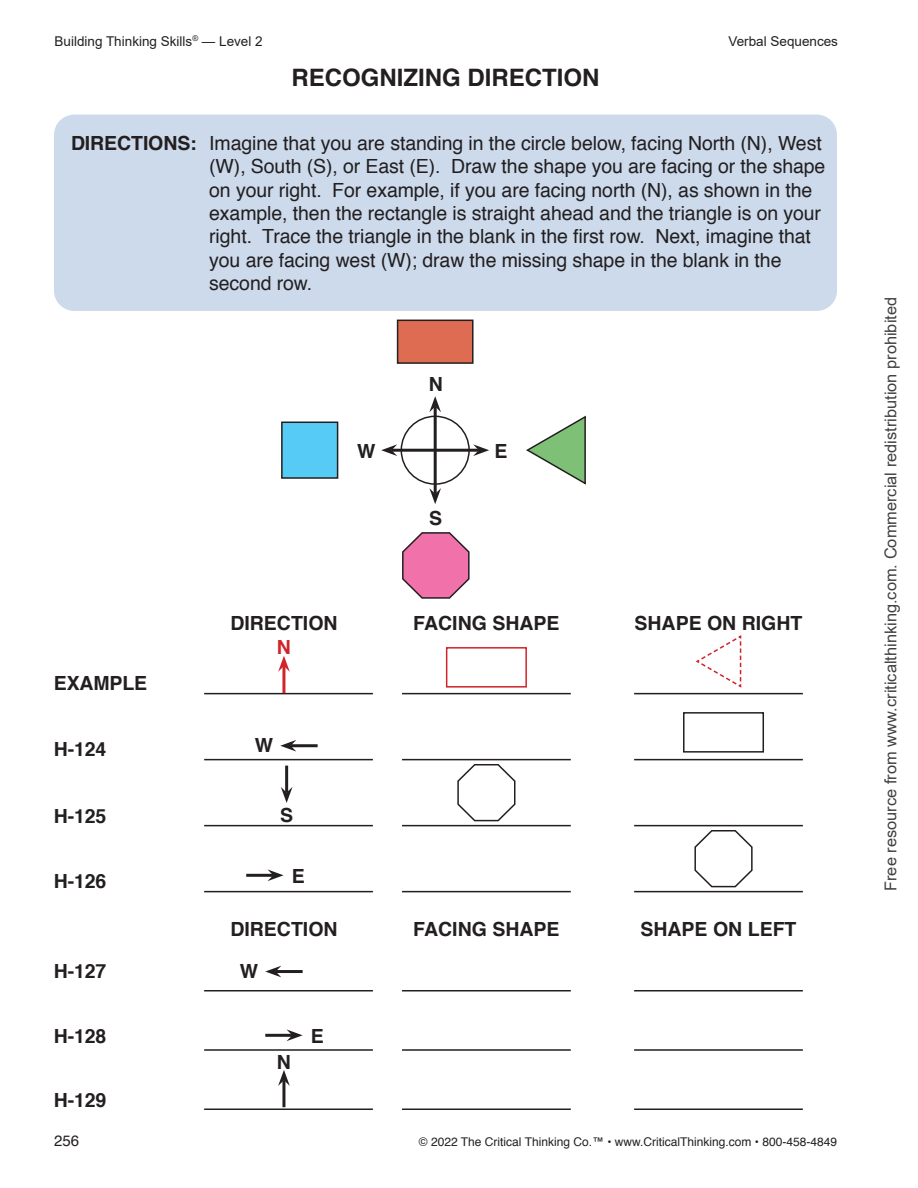
<style>
.page{position:relative;width:918px;height:1188px;background:#fff}
.page>*{position:absolute;margin:0;border:0;box-sizing:border-box;transform-origin:0 0}
.t1{font:700 24px "Helvetica";color:#231f20}
.t2{font:19.5px/23.4px "Helvetica";letter-spacing:-.005em;color:#231f20}
.t3{font:700 19.5px "Helvetica";color:#231f20}
.t4{font:700 19.5px "Helvetica";color:#d1232a}
.t5{font:16.35px "Arial";color:rgb(0 0 0/.75)}
.t6{font:15px "Helvetica";color:#231f20}
.t7{font:13.5px "Arial";color:#231f20}
.t8{font:12px "Helvetica";color:#231f20}
.s1{font-weight:700}
</style>
<div class="page">
<hr style="left:204px;top:693px;width:169px;height:1px;background:#231f20">
<hr style="left:204px;top:759px;width:169px;height:1px;background:#231f20">
<hr style="left:204px;top:825px;width:169px;height:1px;background:#231f20">
<hr style="left:204px;top:891px;width:169px;height:1px;background:#231f20">
<hr style="left:204px;top:990px;width:169px;height:2px;background:#231f20">
<hr style="left:204px;top:1049px;width:169px;height:2px;background:#231f20">
<hr style="left:204px;top:1108px;width:169px;height:2px;background:#231f20">
<hr style="left:402px;top:693px;width:169px;height:1px;background:#231f20">
<hr style="left:402px;top:759px;width:169px;height:1px;background:#231f20">
<hr style="left:402px;top:825px;width:169px;height:1px;background:#231f20">
<hr style="left:402px;top:891px;width:169px;height:1px;background:#231f20">
<hr style="left:402px;top:990px;width:169px;height:2px;background:#231f20">
<hr style="left:402px;top:1049px;width:169px;height:2px;background:#231f20">
<hr style="left:402px;top:1108px;width:169px;height:2px;background:#231f20">
<hr style="left:634px;top:693px;width:169px;height:1px;background:#231f20">
<hr style="left:634px;top:759px;width:169px;height:1px;background:#231f20">
<hr style="left:634px;top:825px;width:169px;height:1px;background:#231f20">
<hr style="left:634px;top:891px;width:169px;height:1px;background:#231f20">
<hr style="left:634px;top:990px;width:169px;height:2px;background:#231f20">
<hr style="left:634px;top:1049px;width:169px;height:2px;background:#231f20">
<hr style="left:634px;top:1108px;width:169px;height:2px;background:#231f20">
<div style="left:54px;top:115px;width:783px;height:196px;background:#ccdaeb;border-radius:20px"></div>
<hr style="left:392px;top:449px;width:87px;height:3px;background:#231f20">
<svg style="left:473px;top:444px;width:16px;height:12px"></svg>
<svg style="left:381px;top:444px;width:16px;height:12px"></svg>
<div style="left:398px;top:320px;width:75px;height:43px;background:#dd6c53"></div>
<div style="left:397px;top:320px;width:77px;height:44px;border:2px solid #231f20"></div>
<div style="left:446px;top:647px;width:81px;height:41px;border:2px solid #d1232a"></div>
<div style="left:683px;top:712px;width:81px;height:41px;border:2px solid #231f20"></div>
<div style="left:282px;top:422px;width:56px;height:56px;background:#56cbf5"></div>
<div style="left:281px;top:422px;width:57px;height:57px;border:2px solid #231f20"></div>
<svg style="left:526px;top:415px;width:60px;height:70px"></svg>
<svg style="left:695px;top:635px;width:47px;height:53px"></svg>
<hr style="left:434px;top:407px;width:3px;height:87px;background:#231f20">
<svg style="left:429px;top:488px;width:12px;height:16px"></svg>
<svg style="left:429px;top:396px;width:12px;height:16px"></svg>
<svg style="left:402px;top:532px;width:68px;height:67px"></svg>
<svg style="left:457px;top:764px;width:59px;height:58px"></svg>
<svg style="left:694px;top:830px;width:59px;height:58px"></svg>
<div style="left:401px;top:416px;width:69px;height:69px;border:2px solid #231f20;border-radius:50%"></div>
<hr style="left:282px;top:666px;width:3px;height:27px;background:#d1232a">
<svg style="left:278px;top:656px;width:12px;height:16px"></svg>
<hr style="left:282px;top:1080px;width:3px;height:27px;background:#231f20">
<svg style="left:278px;top:1070px;width:12px;height:16px"></svg>
<hr style="left:285px;top:766px;width:3px;height:27px;background:#231f20">
<svg style="left:281px;top:787px;width:12px;height:16px"></svg>
<hr style="left:276px;top:970px;width:27px;height:3px;background:#231f20">
<svg style="left:265px;top:966px;width:16px;height:11px"></svg>
<hr style="left:291px;top:744px;width:27px;height:3px;background:#231f20">
<svg style="left:280px;top:740px;width:16px;height:12px"></svg>
<hr style="left:265px;top:1034px;width:27px;height:3px;background:#231f20">
<svg style="left:287px;top:1029px;width:16px;height:12px"></svg>
<hr style="left:246px;top:874px;width:27px;height:3px;background:#231f20">
<svg style="left:268px;top:869px;width:16px;height:12px"></svg>
<p class="t7" style="left:55px;top:32px;width:210px">Building Thinking Skills<sup>®</sup> — Level 2</p>
<p class="t7" style="left:728px;top:32px;width:111px">Verbal Sequences</p>
<p class="t1" style="left:291px;top:61px;width:310px">RECOGNIZING DIRECTION</p>
<p class="t2" style="left:209px;top:133px;width:618px;text-indent:-138px"><span class="s1">DIRECTIONS:</span> Imagine that you are standing in the circle below, facing North (N), West (W), South (S), or East (E). Draw the shape you are facing or the shape on your right. For example, if you are facing north (N), as shown in the example, then the rectangle is straight ahead and the triangle is on your right. Trace the triangle in the blank in the first row. Next, imagine that you are facing west (W); draw the missing shape in the blank in the second row.</p>
<p class="t3" style="left:429px;top:370px;width:16px">N</p>
<p class="t3" style="left:357px;top:438px;width:20px">W</p>
<p class="t3" style="left:494px;top:438px;width:15px">E</p>
<p class="t3" style="left:429px;top:505px;width:15px">S</p>
<p class="t3" style="left:230px;top:610px;width:109px">DIRECTION</p>
<p class="t3" style="left:413px;top:610px;width:148px">FACING SHAPE</p>
<p class="t3" style="left:635px;top:610px;width:169px">SHAPE ON RIGHT</p>
<p class="t4" style="left:277px;top:634px;width:16px">N</p>
<p class="t3" style="left:54px;top:670px;width:95px">EXAMPLE</p>
<p class="t3" style="left:54px;top:736px;width:54px">H-124</p>
<p class="t3" style="left:255px;top:732px;width:20px">W</p>
<p class="t3" style="left:54px;top:803px;width:54px">H-125</p>
<p class="t3" style="left:280px;top:801px;width:15px">S</p>
<p class="t3" style="left:54px;top:868px;width:54px">H-126</p>
<p class="t3" style="left:292px;top:862px;width:15px">E</p>
<p class="t3" style="left:230px;top:916px;width:109px">DIRECTION</p>
<p class="t3" style="left:413px;top:916px;width:148px">FACING SHAPE</p>
<p class="t3" style="left:640px;top:916px;width:158px">SHAPE ON LEFT</p>
<p class="t3" style="left:54px;top:958px;width:54px">H-127</p>
<p class="t3" style="left:240px;top:958px;width:20px">W</p>
<p class="t3" style="left:54px;top:1023px;width:54px">H-128</p>
<p class="t3" style="left:311px;top:1022px;width:15px">E</p>
<p class="t3" style="left:277px;top:1049px;width:16px">N</p>
<p class="t3" style="left:54px;top:1086px;width:54px">H-129</p>
<p class="t6" style="left:54px;top:1131px;width:27px">256</p>
<p class="t8" style="left:419px;top:1134px;width:420px">© 2022 The Critical Thinking Co.™ • www.CriticalThinking.com • 800-458-4849</p>
<p class="t5" style="left:880px;top:891px;width:595px;rotate:-90deg">Free resource from www.criticalthinking.com. Commercial redistribution prohibited</p>
</div>
